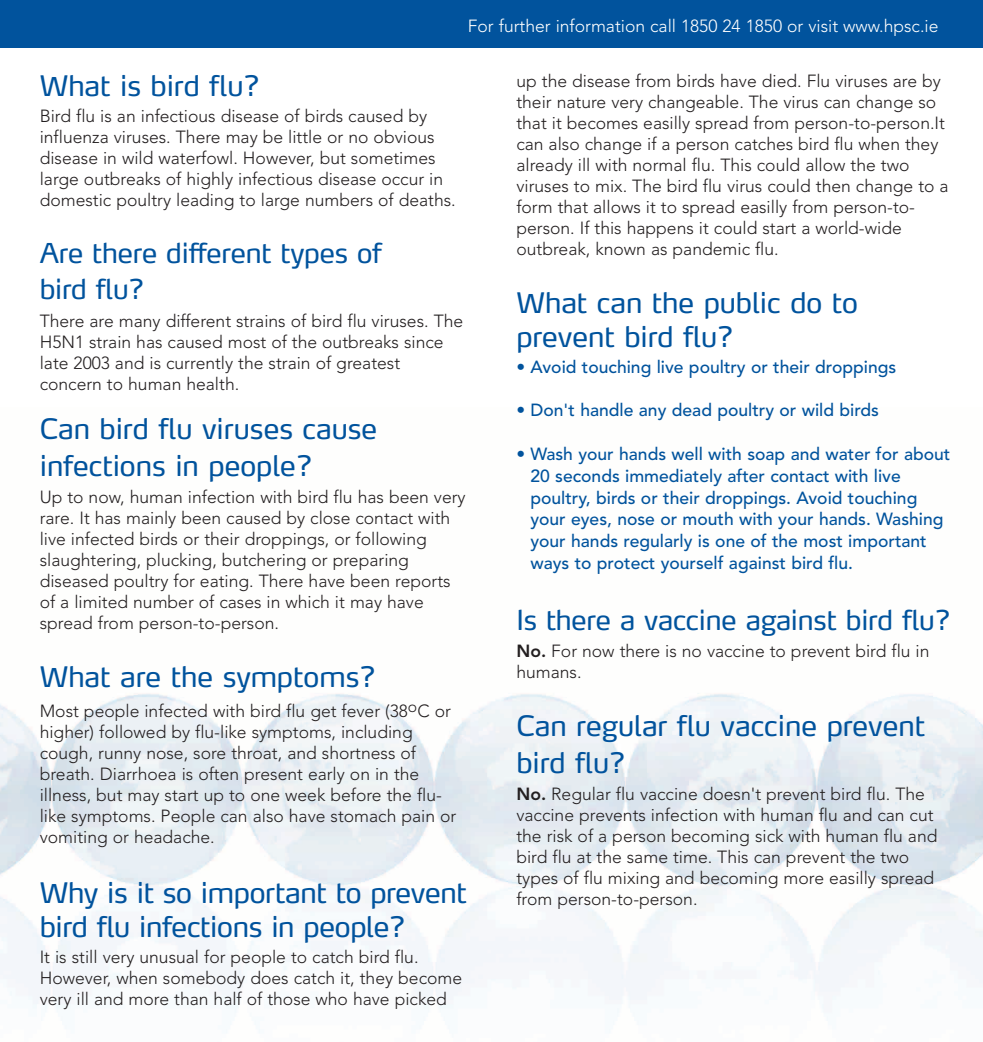
<style>
.page{position:relative;width:983px;height:1042px;background:#fff}
.page>*{position:absolute;margin:0;border:0;box-sizing:border-box;transform-origin:0 0}
.t1{font:28px/33.6px "Max";color:#01539d}
.t2{font:27.12px/35.9px "Max";letter-spacing:-.005em;color:#01539d}
.t3{font:300 17.5px/21px "Avenir";color:#231f20}
.t4{font:500 17.5px/21.9px "Avenir";color:#01539d}
.t5{font:300 17.5px "Avenir";color:#fff}
.s1{font-weight:800}
</style>
<div class="page">
<img style="left:0;top:694px;width:982px;height:319px">
<div style="left:0;top:0;width:982px;height:48px;background:#01539d"></div>
<p class="t5" style="left:467px;top:19px;width:472px">For further information call 1850 24 1850 or visit www.hpsc.ie</p>
<h1 class="t1" style="left:40px;top:71px;width:222px">What is bird flu?</h1>
<p class="t3" style="left:40px;top:107px;width:417px">Bird flu is an infectious disease of birds caused by influenza viruses. There may be little or no obvious disease in wild waterfowl. However, but sometimes large outbreaks of highly infectious disease occur in domestic poultry leading to large numbers of deaths.</p>
<h2 class="t2" style="left:40px;top:237px;width:344px">Are there different types of bird flu?</h2>
<p class="t3" style="left:40px;top:311px;width:425px">There are many different strains of bird flu viruses. The H5N1 strain has caused most of the outbreaks since late 2003 and is currently the strain of greatest concern to human health.</p>
<h1 class="t1" style="left:40px;top:413px;width:339px;line-height:36.4px">Can bird flu viruses cause infections in people?</h1>
<p class="t3" style="left:40px;top:488px;width:427px">Up to now, human infection with bird flu has been very rare. It has mainly been caused by close contact with live infected birds or their droppings, or following slaughtering, plucking, butchering or preparing diseased poultry for eating. There have been reports of a limited number of cases in which it may have spread from person-to-person.</p>
<h1 class="t1" style="left:40px;top:662px;width:337px">What are the symptoms?</h1>
<p class="t3" style="left:40px;top:702px;width:418px">Most people infected with bird flu get fever (38<sup>o</sup>C or higher) followed by flu-like symptoms, including cough, runny nose, sore throat, and shortness of breath. Diarrhoea is often present early on in the illness, but may start up to one week before the flu&shy;like symptoms. People can also have stomach pain or vomiting or headache.</p>
<h1 class="t1" style="left:40px;top:878px;width:428px">Why is it so important to prevent bird flu infections in people?</h1>
<p class="t3" style="left:40px;top:947px;width:424px">It is still very unusual for people to catch bird flu.<br>However, when somebody does catch it, they become very ill and more than half of those who have picked</p>
<p class="t3" style="left:516px;top:72px;width:433px">up the disease from birds have died. Flu viruses are by their nature very changeable. The virus can change so that it becomes easilly spread from person-to-person.It can also change if a person catches bird flu when they already ill with normal flu. This could allow the two viruses to mix. The bird flu virus could then change to a form that allows it to spread easilly from person-to&shy;person. If this happens it could start a world-wide outbreak, known as pandemic flu.</p>
<h1 class="t1" style="left:516px;top:288px;width:343px">What can the public do to prevent bird flu?</h1>
<p class="t4" style="left:516px;top:358px;width:381px">• Avoid touching live poultry or their droppings</p>
<p class="t4" style="left:516px;top:401px;width:364px">• Don't handle any dead poultry or wild birds</p>
<p class="t4" style="left:530px;top:445px;width:421px;text-indent:-14px">• Wash your hands well with soap and water for about 20 seconds immediately after contact with live poultry, birds or their droppings. Avoid touching your eyes, nose or mouth with your hands. Washing your hands regularly is one of the most important ways to protect yourself against bird flu.</p>
<h2 class="t2" style="left:516px;top:604px;width:435px">Is there a vaccine against bird flu?</h2>
<p class="t3" style="left:516px;top:642px;width:414px"><span class="s1">No.</span> For now there is no vaccine to prevent bird flu in humans.</p>
<h1 class="t1" style="left:516px;top:710px;width:410px;line-height:36.2px">Can regular flu vaccine prevent bird flu?</h1>
<p class="t3" style="left:516px;top:785px;width:422px"><span class="s1">No.</span> Regular flu vaccine doesn't prevent bird flu. The vaccine prevents infection with human flu and can cut the risk of a person becoming sick with human flu and bird flu at the same time. This can prevent the two types of flu mixing and becoming more easilly spread from person-to-person.</p>
</div>
